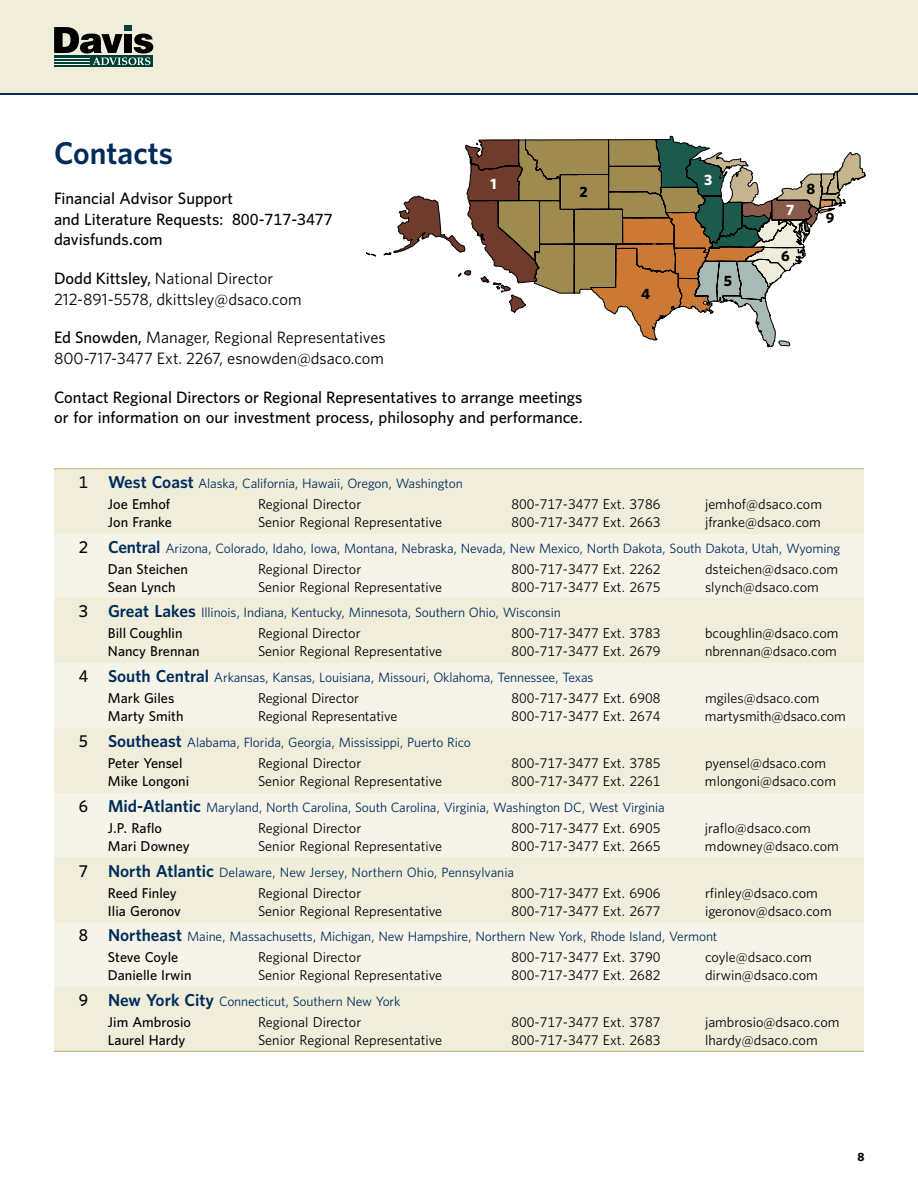
<style>
.page{position:relative;width:918px;height:1188px;background:#fff}
.page>*{position:absolute;margin:0;border:0;box-sizing:border-box;transform-origin:0 0}
.t1{font:600 31.5px "Whitney";color:#002c5b}
.t2{font:500 16.5px/20.7px "Whitney";color:#000}
.t3{font:16.5px/20.7px "Whitney";color:#000}
.t4{font:700 15px "Whitney";color:#000}
.t5{font:700 15px "Whitney";color:#fff}
.t6{font:14.25px "Whitney";color:#000}
.t7{font:500 14.25px "Whitney";color:#000}
.t8{font:13.5px "Whitney";letter-spacing:-.01em;color:#002c5b}
.t9{font:700 12px "Whitney";color:#000}
.s1{font-weight:500}
.s2{font-weight:500;font-size:17.25px;color:#000}
.s3{font-weight:600;font-size:17.25px}
</style>
<div class="page">
<div style="left:0;top:0;width:918px;height:94px;background:#f0eedb"></div>
<hr style="left:0;top:94px;width:918px;height:1px;background:#002c5b">
<div style="left:124px;top:25px;width:8px;height:6px;background:#004133"></div>
<div style="left:54px;top:56px;width:99px;height:11px;background:#004133"></div>
<svg style="left:54px;top:27px;width:99px;height:38px"></svg>
<div style="left:54px;top:663px;width:810px;height:65px;background:#f6f4e9"></div>
<div style="left:54px;top:534px;width:810px;height:64px;background:#f6f4e9"></div>
<div style="left:54px;top:598px;width:810px;height:65px;background:#f0eedb"></div>
<div style="left:54px;top:987px;width:810px;height:65px;background:#f0eedb"></div>
<div style="left:54px;top:793px;width:810px;height:65px;background:#f6f4e9"></div>
<div style="left:54px;top:858px;width:810px;height:64px;background:#f0eedb"></div>
<div style="left:54px;top:922px;width:810px;height:65px;background:#f6f4e9"></div>
<div style="left:54px;top:728px;width:810px;height:65px;background:#f0eedb"></div>
<div style="left:54px;top:469px;width:810px;height:65px;background:#f0eedb"></div>
<hr style="left:54px;top:1051px;width:810px;height:1px;background:#c3b580">
<hr style="left:54px;top:468px;width:810px;height:1px;background:#c3b580">
<svg style="left:366px;top:136px;width:500px;height:211px"></svg>
<p class="t1" style="left:54px;top:132px;width:121px">Contacts</p>
<p class="t2" style="left:54px;top:188px;width:280px">Financial Advisor Support<br>and Literature Requests: 800-717-3477 davisfunds.com</p>
<p class="t3" style="left:54px;top:268px;width:249px"><span class="s1">Dodd Kittsley,</span> National Director<br>212-891-5578, dkittsley@dsaco.com</p>
<p class="t3" style="left:54px;top:327px;width:333px"><span class="s1">Ed Snowden,</span> Manager, Regional Representatives<br>800-717-3477 Ext. 2267, esnowden@dsaco.com</p>
<p class="t2" style="left:54px;top:386px;width:531px">Contact Regional Directors or Regional Representatives to arrange meetings or for information on our investment process, philosophy and performance.</p>
<p class="t5" style="left:490px;top:174px;width:8px">1</p>
<p class="t4" style="left:580px;top:181px;width:10px">2</p>
<p class="t4" style="left:641px;top:284px;width:11px">4</p>
<p class="t5" style="left:704px;top:170px;width:10px">3</p>
<p class="t4" style="left:724px;top:270px;width:10px">5</p>
<p class="t5" style="left:786px;top:200px;width:10px">7</p>
<p class="t4" style="left:781px;top:246px;width:10px">6</p>
<p class="t4" style="left:807px;top:179px;width:10px">8</p>
<p class="t4" style="left:826px;top:208px;width:10px">9</p>
<p class="t8" style="left:79px;top:474px;width:386px"><span class="s2">1</span> <span class="s3">West Coast</span> Alaska, California, Hawaii, Oregon, Washington</p>
<p class="t7" style="left:108px;top:494px;width:64px">Joe Emhof</p>
<p class="t6" style="left:258px;top:494px;width:105px">Regional Director</p>
<p class="t6" style="left:512px;top:494px;width:150px">800-717-3477 Ext. 3786</p>
<p class="t6" style="left:705px;top:494px;width:119px">jemhof@dsaco.com</p>
<p class="t7" style="left:108px;top:512px;width:66px">Jon Franke</p>
<p class="t6" style="left:258px;top:512px;width:186px">Senior Regional Representative</p>
<p class="t6" style="left:511px;top:512px;width:150px">800-717-3477 Ext. 2663</p>
<p class="t6" style="left:705px;top:512px;width:117px">jfranke@dsaco.com</p>
<p class="t8" style="left:79px;top:539px;width:763px"><span class="s2">2</span> <span class="s3">Central</span> Arizona, Colorado, Idaho, Iowa, Montana, Nebraska, Nevada, New Mexico, North Dakota, South Dakota, Utah, Wyoming</p>
<p class="t7" style="left:108px;top:559px;width:82px">Dan Steichen</p>
<p class="t6" style="left:258px;top:559px;width:105px">Regional Director</p>
<p class="t6" style="left:512px;top:559px;width:150px">800-717-3477 Ext. 2262</p>
<p class="t6" style="left:705px;top:559px;width:135px">dsteichen@dsaco.com</p>
<p class="t7" style="left:108px;top:577px;width:69px">Sean Lynch</p>
<p class="t6" style="left:258px;top:577px;width:186px">Senior Regional Representative</p>
<p class="t6" style="left:511px;top:577px;width:150px">800-717-3477 Ext. 2675</p>
<p class="t6" style="left:705px;top:577px;width:115px">slynch@dsaco.com</p>
<p class="t8" style="left:79px;top:604px;width:484px"><span class="s2">3</span> <span class="s3">Great Lakes</span> Illinois, Indiana, Kentucky, Minnesota, Southern Ohio, Wisconsin</p>
<p class="t7" style="left:108px;top:624px;width:76px">Bill Coughlin</p>
<p class="t6" style="left:258px;top:624px;width:104px">Regional Director</p>
<p class="t6" style="left:511px;top:624px;width:150px">800-717-3477 Ext. 3783</p>
<p class="t6" style="left:705px;top:624px;width:135px">bcoughlin@dsaco.com</p>
<p class="t7" style="left:108px;top:642px;width:93px">Nancy Brennan</p>
<p class="t6" style="left:258px;top:642px;width:186px">Senior Regional Representative</p>
<p class="t6" style="left:511px;top:642px;width:150px">800-717-3477 Ext. 2679</p>
<p class="t6" style="left:705px;top:642px;width:133px">nbrennan@dsaco.com</p>
<p class="t8" style="left:79px;top:668px;width:516px"><span class="s2">4</span> <span class="s3">South Central</span> Arkansas, Kansas, Louisiana, Missouri, Oklahoma, Tennessee, Texas</p>
<p class="t7" style="left:108px;top:689px;width:68px">Mark Giles</p>
<p class="t6" style="left:258px;top:689px;width:102px">Regional Director</p>
<p class="t6" style="left:512px;top:689px;width:150px">800-717-3477 Ext. 6908</p>
<p class="t6" style="left:705px;top:689px;width:116px">mgiles@dsaco.com</p>
<p class="t7" style="left:108px;top:707px;width:77px">Marty Smith</p>
<p class="t6" style="left:258px;top:707px;width:141px">Regional Representative</p>
<p class="t6" style="left:511px;top:707px;width:150px">800-717-3477 Ext. 2674</p>
<p class="t6" style="left:705px;top:707px;width:142px">martysmith@dsaco.com</p>
<p class="t8" style="left:79px;top:733px;width:394px"><span class="s2">5</span> <span class="s3">Southeast</span> Alabama, Florida, Georgia, Mississippi, Puerto Rico</p>
<p class="t7" style="left:108px;top:754px;width:76px">Peter Yensel</p>
<p class="t6" style="left:258px;top:754px;width:105px">Regional Director</p>
<p class="t6" style="left:512px;top:754px;width:150px">800-717-3477 Ext. 3785</p>
<p class="t6" style="left:705px;top:754px;width:123px">pyensel@dsaco.com</p>
<p class="t7" style="left:108px;top:772px;width:83px">Mike Longoni</p>
<p class="t6" style="left:258px;top:772px;width:186px">Senior Regional Representative</p>
<p class="t6" style="left:511px;top:772px;width:150px">800-717-3477 Ext. 2261</p>
<p class="t6" style="left:705px;top:772px;width:133px">mlongoni@dsaco.com</p>
<p class="t8" style="left:79px;top:798px;width:587px"><span class="s2">6</span> <span class="s3">Mid-Atlantic</span> Maryland, North Carolina, South Carolina, Virginia, Washington DC, West Virginia</p>
<p class="t7" style="left:108px;top:818px;width:56px">J.P. Raflo</p>
<p class="t6" style="left:258px;top:818px;width:105px">Regional Director</p>
<p class="t6" style="left:511px;top:818px;width:150px">800-717-3477 Ext. 6905</p>
<p class="t6" style="left:705px;top:818px;width:107px">jraflo@dsaco.com</p>
<p class="t7" style="left:108px;top:836px;width:83px">Mari Downey</p>
<p class="t6" style="left:258px;top:836px;width:186px">Senior Regional Representative</p>
<p class="t6" style="left:511px;top:836px;width:150px">800-717-3477 Ext. 2665</p>
<p class="t6" style="left:705px;top:836px;width:135px">mdowney@dsaco.com</p>
<p class="t8" style="left:79px;top:863px;width:437px"><span class="s2">7</span> <span class="s3">North Atlantic</span> Delaware, New Jersey, Northern Ohio, Pennsylvania</p>
<p class="t7" style="left:108px;top:883px;width:70px">Reed Finley</p>
<p class="t6" style="left:258px;top:883px;width:105px">Regional Director</p>
<p class="t6" style="left:512px;top:883px;width:150px">800-717-3477 Ext. 6906</p>
<p class="t6" style="left:705px;top:883px;width:114px">rfinley@dsaco.com</p>
<p class="t7" style="left:108px;top:901px;width:75px">Ilia Geronov</p>
<p class="t6" style="left:258px;top:901px;width:186px">Senior Regional Representative</p>
<p class="t6" style="left:511px;top:901px;width:150px">800-717-3477 Ext. 2677</p>
<p class="t6" style="left:705px;top:901px;width:128px">igeronov@dsaco.com</p>
<p class="t8" style="left:79px;top:928px;width:640px"><span class="s2">8</span> <span class="s3">Northeast</span> Maine, Massachusetts, Michigan, New Hampshire, Northern New York, Rhode Island, Vermont</p>
<p class="t7" style="left:108px;top:948px;width:72px">Steve Coyle</p>
<p class="t6" style="left:258px;top:948px;width:105px">Regional Director</p>
<p class="t6" style="left:512px;top:948px;width:150px">800-717-3477 Ext. 3790</p>
<p class="t6" style="left:705px;top:948px;width:108px">coyle@dsaco.com</p>
<p class="t7" style="left:108px;top:966px;width:85px">Danielle Irwin</p>
<p class="t6" style="left:258px;top:966px;width:186px">Senior Regional Representative</p>
<p class="t6" style="left:511px;top:966px;width:150px">800-717-3477 Ext. 2682</p>
<p class="t6" style="left:705px;top:966px;width:114px">dirwin@dsaco.com</p>
<p class="t8" style="left:79px;top:992px;width:323px"><span class="s2">9</span> <span class="s3">New York City</span> Connecticut, Southern New York</p>
<p class="t7" style="left:108px;top:1013px;width:85px">Jim Ambrosio</p>
<p class="t6" style="left:258px;top:1013px;width:105px">Regional Director</p>
<p class="t6" style="left:512px;top:1013px;width:150px">800-717-3477 Ext. 3787</p>
<p class="t6" style="left:705px;top:1013px;width:136px">jambrosio@dsaco.com</p>
<p class="t7" style="left:108px;top:1031px;width:79px">Laurel Hardy</p>
<p class="t6" style="left:258px;top:1031px;width:186px">Senior Regional Representative</p>
<p class="t6" style="left:511px;top:1031px;width:150px">800-717-3477 Ext. 2683</p>
<p class="t6" style="left:705px;top:1031px;width:114px">lhardy@dsaco.com</p>
<p class="t9" style="left:858px;top:1149px;width:9px">8</p>
</div>
